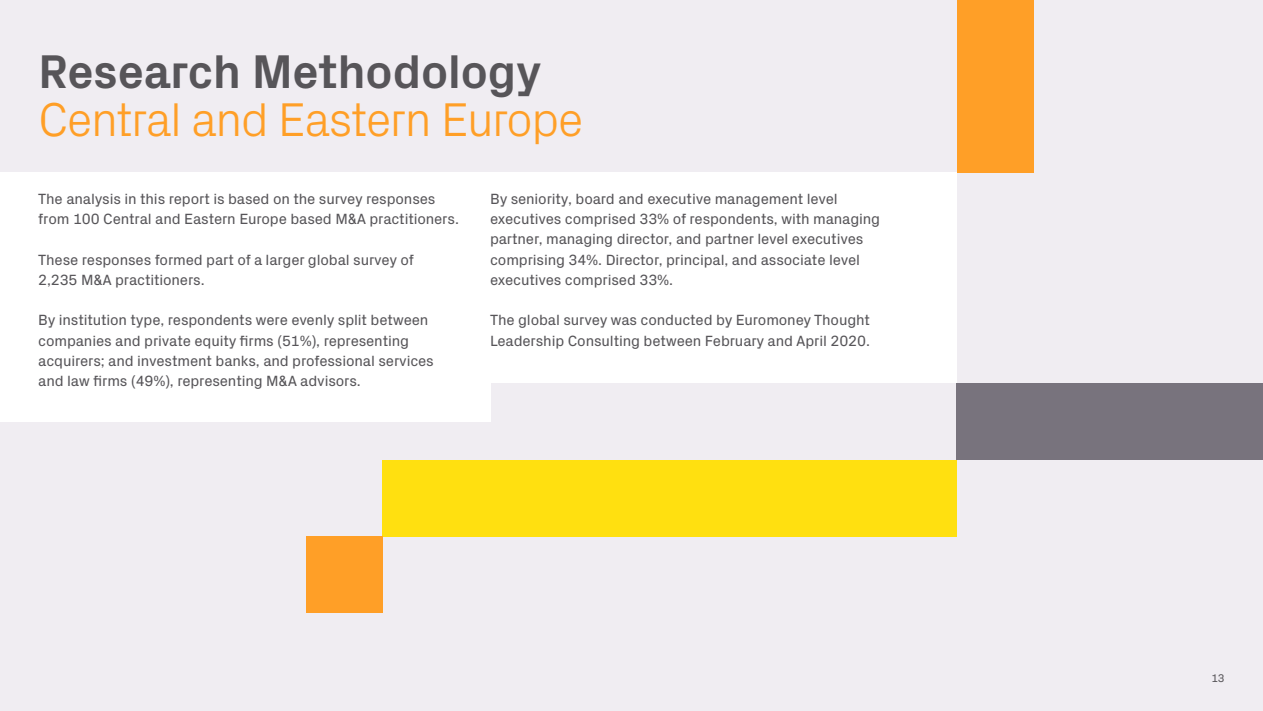
<style>
.page{position:relative;width:1263px;height:711px;background:#fff}
.page>*{position:absolute;margin:0;border:0;box-sizing:border-box;transform-origin:0 0}
.t1{font:300 48px "Px Grotesk";letter-spacing:-.035em;color:#ff9f27}
.t2{font:700 48px "Px Grotesk";letter-spacing:-.015em;color:#575559}
.t3{font:15px/20.2px "Px Grotesk";letter-spacing:-.01em;color:#575559}
.t4{font:11.25px "Px Grotesk";color:#575559}
</style>
<div class="page">
<div style="left:0;top:0;width:1263px;height:710px;background:#f0edf2"></div>
<div style="left:0;top:172px;width:490px;height:249px;background:#fff"></div>
<div style="left:459px;top:172px;width:498px;height:211px;background:#fff"></div>
<div style="left:383px;top:459px;width:574px;height:77px;background:#ffe010"></div>
<div style="left:957px;top:383px;width:306px;height:76px;background:#78737d"></div>
<div style="left:957px;top:0;width:76px;height:172px;background:#ff9f27"></div>
<div style="left:306px;top:536px;width:77px;height:76px;background:#ff9f27"></div>
<h1 class="t2" style="left:38px;top:36px;width:505px">Research Methodology</h1>
<h1 class="t1" style="left:38px;top:84px;width:547px">Central and Eastern Europe</h1>
<p class="t3" style="left:38px;top:187px;width:422px">The analysis in this report is based on the survey responses from 100 Central and Eastern Europe based M&amp;A practitioners.</p>
<p class="t3" style="left:38px;top:248px;width:377px">These responses formed part of a larger global survey of<br>2,235 M&amp;A practitioners.</p>
<p class="t3" style="left:38px;top:309px;width:397px">By institution type, respondents were evenly split between companies and private equity firms (51%), representing acquirers; and investment banks, and professional services and law firms (49%), representing M&amp;A advisors.</p>
<p class="t3" style="left:490px;top:187px;width:392px">By seniority, board and executive management level executives comprised 33% of respondents, with managing partner, managing director, and partner level executives comprising 34%. Director, principal, and associate level executives comprised 33%.</p>
<p class="t3" style="left:490px;top:309px;width:381px">The global survey was conducted by Euromoney Thought<br>Leadership Consulting between February and April 2020.</p>
<p class="t4" style="left:1211px;top:669px;width:15px">13</p>
</div>
